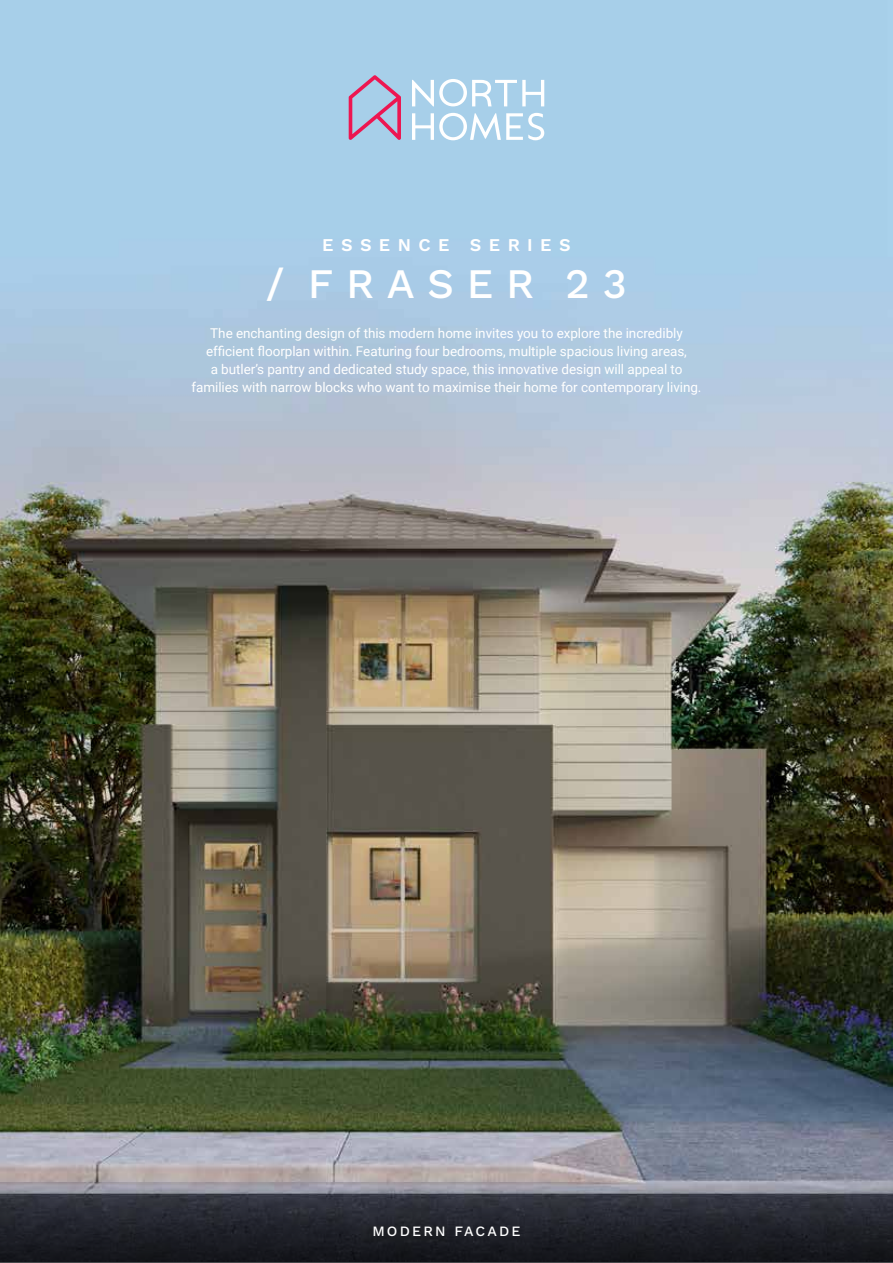
<style>
.page{position:relative;width:893px;height:1263px;background:#fff}
.page>*{position:absolute;margin:0;border:0;box-sizing:border-box;transform-origin:0 0}
.t1{font:500 42px "Work Sans";letter-spacing:.3em;color:#fff}
.t2{font:600 18px "Work Sans";letter-spacing:.41em;color:#fff}
.t3{font:500 14.25px "Work Sans";letter-spacing:.15em;color:#fff}
.t4{font:13.5px/18px "Roboto";letter-spacing:-.005em;color:#fff;text-align:center}
</style>
<div class="page">
<img style="left:0;top:0;width:893px;height:1143px">
<svg style="left:0;top:1143px;width:893px;height:120px;background:#595962"></svg>
<svg style="left:349px;top:75px;width:52px;height:65px;background:#b8a1c3"></svg>
<svg style="left:412px;top:79px;width:132px;height:61px"></svg>
<h2 class="t2" style="left:322px;top:234px;width:250px">ESSENCE SERIES</h2>
<h1 class="t1" style="left:266px;top:259px;width:363px">/ FRASER 23</h1>
<p class="t4" style="left:191px;top:324px;width:511px">The enchanting design of this modern home invites you to explore the incredibly efficient floorplan within. Featuring four bedrooms, multiple spacious living areas,<br>a butler’s pantry and dedicated study space, this innovative design will appeal to families with narrow blocks who want to maximise their home for contemporary living.</p>
<p class="t3" style="left:372px;top:1222px;width:150px">MODERN FACADE</p>
</div>
